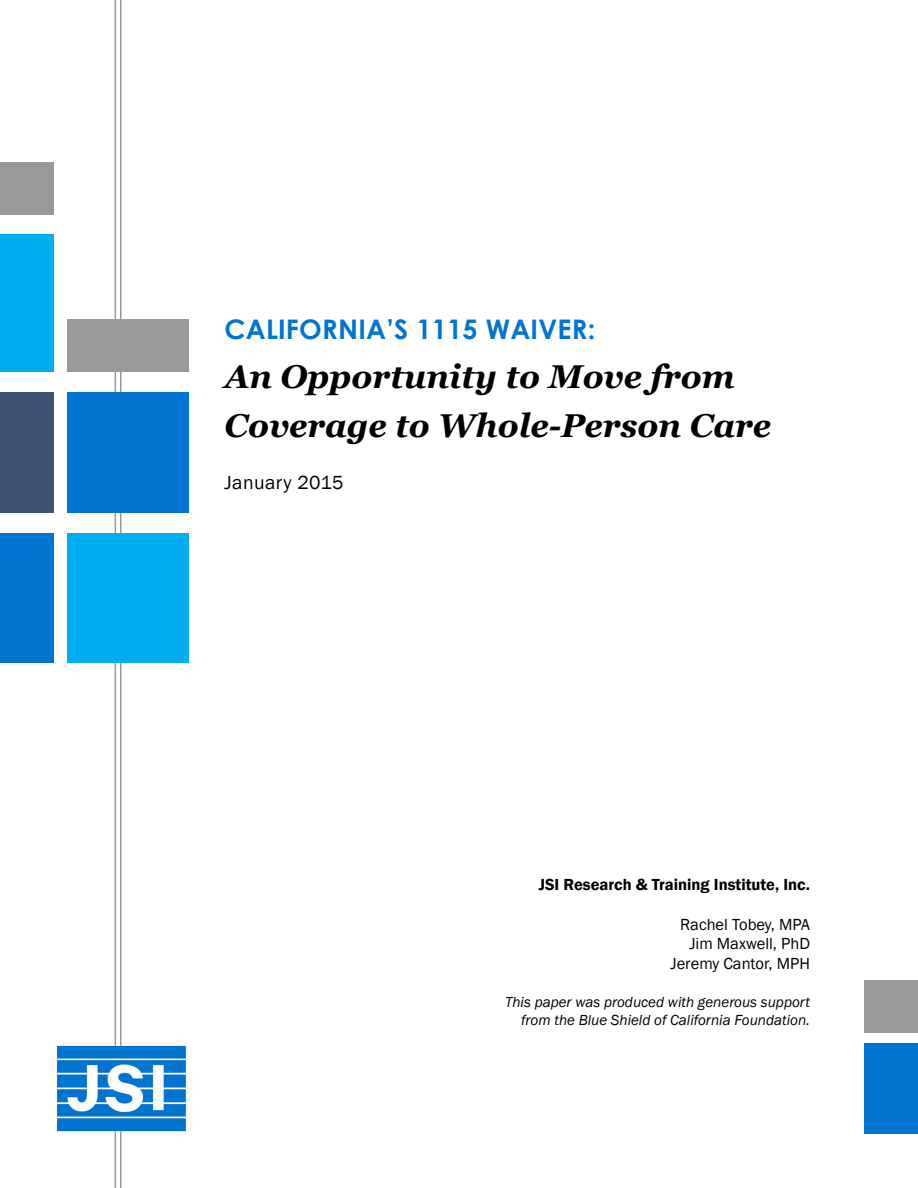
<style>
.page{position:relative;width:918px;height:1188px;background:#fff}
.page>*{position:absolute;margin:0;border:0;box-sizing:border-box;transform-origin:0 0}
.t1{font:italic 700 33px/48.6px "Georgia";color:#000}
.t2{font:700 27px "Century Gothic";letter-spacing:.01em;color:#0074d1}
.t3{font:19.5px "Franklin Gothic";letter-spacing:.025em;color:#000}
.t4{font:16.5px/19.8px "Franklin Gothic";color:#000;text-align:right}
.t5{font:600 16.5px "Franklin Gothic";color:#000}
.t6{font:italic 15px/18px "Franklin Gothic";color:#000;text-align:right}
</style>
<div class="page">
<svg style="left:115px;top:0;width:7px;height:1188px"></svg>
<img style="left:57px;top:1043px;width:129px;height:91px">
<div style="left:0;top:533px;width:54px;height:129px;background:#0074d1"></div>
<div style="left:0;top:392px;width:54px;height:121px;background:#3c5073"></div>
<div style="left:0;top:235px;width:54px;height:137px;background:#00aeef"></div>
<div style="left:0;top:162px;width:54px;height:52px;background:#999"></div>
<div style="left:68px;top:392px;width:121px;height:121px;background:#0074d1"></div>
<div style="left:68px;top:533px;width:121px;height:129px;background:#00aeef"></div>
<div style="left:68px;top:319px;width:121px;height:53px;background:#999"></div>
<div style="left:864px;top:1043px;width:54px;height:91px;background:#0074d1"></div>
<div style="left:864px;top:980px;width:54px;height:52px;background:#999"></div>
<h2 class="t2" style="left:224px;top:309px;width:372px">CALIFORNIA’S 1115 WAIVER:</h2>
<h1 class="t1" style="left:224px;top:352px;width:548px">An Opportunity to Move from<br>Coverage to Whole-Person Care</h1>
<h3 class="t3" style="left:224px;top:470px;width:121px">January 2015</h3>
<p class="t5" style="left:539px;top:874px;width:273px">JSI Research &amp; Training Institute, Inc.</p>
<p class="t4" style="left:671px;top:915px;width:141px">Rachel Tobey, MPA<br>Jim Maxwell, PhD<br>Jeremy Cantor, MPH</p>
<p class="t6" style="left:505px;top:993px;width:306px">This paper was produced with generous support from the Blue Shield of California Foundation.</p>
</div>
